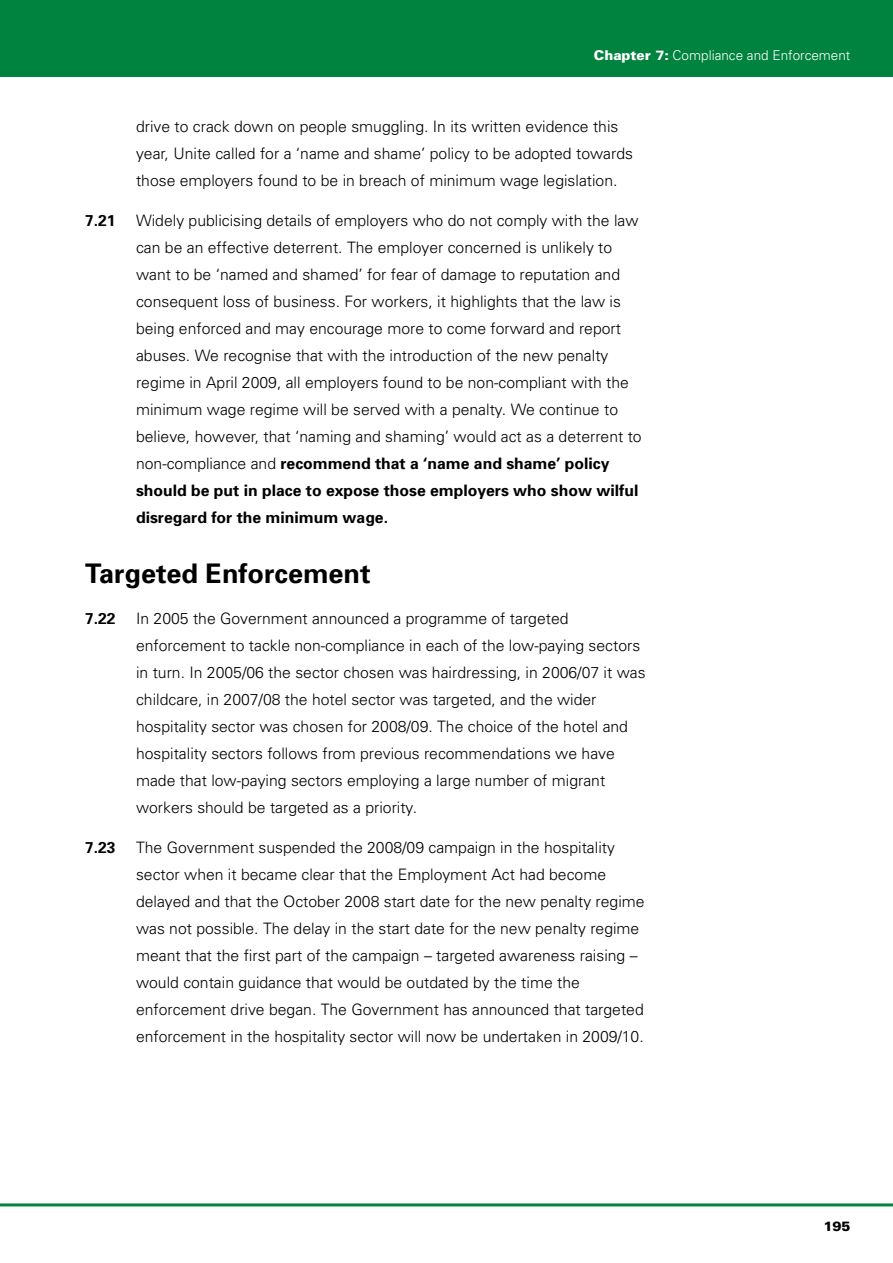
<style>
.page{position:relative;width:893px;height:1263px;background:#fff}
.page>*{position:absolute;margin:0;border:0;box-sizing:border-box;transform-origin:0 0}
.t1{font:700 27px "Univers";color:#000}
.t2{font:300 15.75px/27px "Univers";color:#000}
.t3{font:700 15.75px "Univers";color:#000}
.t4{font:300 13.5px "Univers";color:#fff}
.t5{font:900 13.5px "Univers";color:#000}
.s1{font-weight:900}
.s2{font-weight:700}
</style>
<div class="page">
<hr style="left:0;top:1203px;width:893px;height:3px;background:#00833e">
<div style="left:0;top:0;width:893px;height:77px;background:#00833e"></div>
<p class="t4" style="left:594px;top:47px;width:258px"><span class="s1">Chapter 7:</span> Compliance and Enforcement</p>
<p class="t2" style="left:136px;top:112px;width:498px">drive to crack down on people smuggling. In its written evidence this year, Unite called for a ‘name and shame’ policy to be adopted towards those employers found to be in breach of minimum wage legislation.</p>
<p class="t3" style="left:85px;top:211px;width:32px">7.21</p>
<p class="t2" style="left:136px;top:207px;width:507px">Widely publicising details of employers who do not comply with the law can be an effective deterrent. The employer concerned is unlikely to want to be ‘named and shamed’ for fear of damage to reputation and consequent loss of business. For workers, it highlights that the law is being enforced and may encourage more to come forward and report abuses. We recognise that with the introduction of the new penalty regime in April 2009, all employers found to be non-compliant with the minimum wage regime will be served with a penalty. We continue to believe, however, that ‘naming and shaming’ would act as a deterrent to non-compliance and <span class="s2">recommend that a ‘name and shame’ policy should be put in place to expose those employers who show wilful disregard for the minimum wage.</span></p>
<h1 class="t1" style="left:85px;top:556px;width:287px">Targeted Enforcement</h1>
<p class="t3" style="left:85px;top:608px;width:32px">7.22</p>
<p class="t2" style="left:136px;top:604px;width:511px">In 2005 the Government announced a programme of targeted enforcement to tackle non-compliance in each of the low-paying sectors in turn. In 2005/06 the sector chosen was hairdressing, in 2006/07 it was childcare, in 2007/08 the hotel sector was targeted, and the wider hospitality sector was chosen for 2008/09. The choice of the hotel and hospitality sectors follows from previous recommendations we have made that low-paying sectors employing a large number of migrant workers should be targeted as a priority.</p>
<p class="t3" style="left:85px;top:838px;width:32px">7.23</p>
<p class="t2" style="left:136px;top:834px;width:510px">The Government suspended the 2008/09 campaign in the hospitality sector when it became clear that the Employment Act had become delayed and that the October 2008 start date for the new penalty regime was not possible. The delay in the start date for the new penalty regime meant that the first part of the campaign – targeted awareness raising – would contain guidance that would be outdated by the time the enforcement drive began. The Government has announced that targeted enforcement in the hospitality sector will now be undertaken in 2009/10.</p>
<p class="t5" style="left:823px;top:1218px;width:29px">195</p>
</div>
